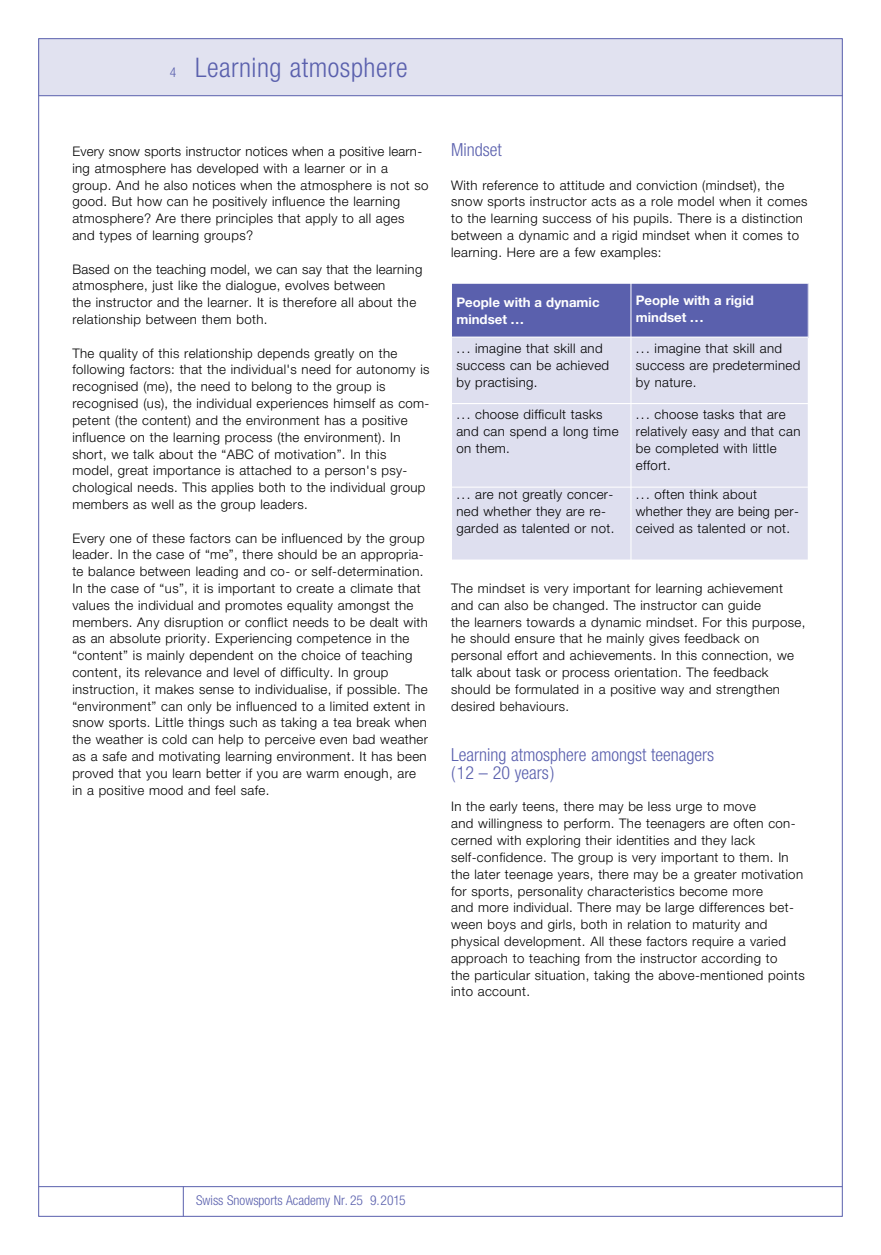
<style>
.page{position:relative;width:881px;height:1255px;background:#fff}
.page>*{position:absolute;margin:0;border:0;box-sizing:border-box;transform-origin:0 0}
.t1{font:300 condensed 27px "Helvetica Neue LT Std";letter-spacing:.02em;color:#5a60ad}
.t2{font:300 condensed 18px/18px "Helvetica Neue LT Std";color:#5a60ad}
.t3{font:300 condensed 13.5px "Helvetica Neue LT Std";color:#5a60ad}
.t4{font:300 13.2px/16.8px "Helvetica Neue LT Std";letter-spacing:.03em;color:#000}
.t5{font:700 13.2px/16.8px "Helvetica Neue LT Std";color:#fff}
.s1{font-size:13.5px}
</style>
<div class="page">
<div style="left:38px;top:39px;width:804px;height:56px;background:#e1e2f0"></div>
<hr style="left:39px;top:1186px;width:803px;height:1px;background:#5a60ad">
<hr style="left:183px;top:1186px;width:1px;height:30px;background:#5a60ad">
<hr style="left:39px;top:95px;width:803px;height:1px;background:#5a60ad">
<div style="left:451px;top:283px;width:179px;height:54px;background:#5a60ad"></div>
<div style="left:630px;top:283px;width:178px;height:54px;background:#5a60ad"></div>
<div style="left:451px;top:337px;width:179px;height:66px;background:#dedfef"></div>
<div style="left:631px;top:337px;width:176px;height:66px;background:#dedfef"></div>
<div style="left:451px;top:404px;width:179px;height:83px;background:#dedfef"></div>
<div style="left:631px;top:404px;width:176px;height:83px;background:#dedfef"></div>
<div style="left:451px;top:487px;width:179px;height:72px;background:#dedfef"></div>
<div style="left:631px;top:487px;width:176px;height:72px;background:#dedfef"></div>
<hr style="left:451px;top:283px;width:1px;height:277px;background:#fff">
<hr style="left:630px;top:283px;width:1px;height:277px;background:#fff">
<hr style="left:807px;top:283px;width:1px;height:277px;background:#fff">
<hr style="left:451px;top:283px;width:357px;height:1px;background:#fff">
<hr style="left:451px;top:337px;width:357px;height:1px;background:#fff">
<hr style="left:451px;top:487px;width:357px;height:1px;background:#fff">
<h1 class="t1" style="left:170px;top:58px;width:239px"><span class="s1">4</span> Learning atmosphere</h1>
<p class="t4" style="left:72px;top:144px;width:357px">Every snow sports instructor notices when a positive learn&shy;ing atmosphere has developed with a learner or in a group. And he also notices when the atmosphere is not so good. But how can he positively influence the learning atmosphere? Are there principles that apply to all ages and types of learning groups?</p>
<p class="t4" style="left:72px;top:262px;width:351px">Based on the teaching model, we can say that the learning atmosphere, just like the dialogue, evolves between<br>the instructor and the learner. It is therefore all about the relationship between them both.</p>
<p class="t4" style="left:72px;top:346px;width:358px">The quality of this relationship depends greatly on the following factors: that the individual's need for autonomy is recognised (me), the need to belong to the group is recognised (us), the individual experiences himself as com&shy;petent (the content) and the environment has a positive influence on the learning process (the environment). In short, we talk about the “ABC of motivation”. In this model, great importance is attached to a person's psy&shy;chological needs. This applies both to the individual group members as well as the group leaders.</p>
<p class="t4" style="left:72px;top:530px;width:357px">Every one of these factors can be influenced by the group leader. In the case of “me”, there should be an appropria&shy;te balance between leading and co- or self-determination.<br>In the case of “us”, it is important to create a climate that values the individual and promotes equality amongst the members. Any disruption or conflict needs to be dealt with as an absolute priority. Experiencing competence in the “content” is mainly dependent on the choice of teaching content, its relevance and level of difficulty. In group instruction, it makes sense to individualise, if possible. The “environment” can only be influenced to a limited extent in snow sports. Little things such as taking a tea break when the weather is cold can help to perceive even bad weather as a safe and motivating learning environment. It has been proved that you learn better if you are warm enough, are in a positive mood and feel safe.</p>
<h2 class="t2" style="left:451px;top:142px;width:52px">Mindset</h2>
<p class="t4" style="left:451px;top:178px;width:357px">With reference to attitude and conviction (mindset), the snow sports instructor acts as a role model when it comes to the learning success of his pupils. There is a distinction between a dynamic and a rigid mindset when it comes to learning. Here are a few examples:</p>
<p class="t5" style="left:456px;top:295px;width:145px">People with a dynamic mindset ...</p>
<p class="t5" style="left:635px;top:293px;width:119px">People with a rigid mindset ...</p>
<p class="t4" style="left:456px;top:341px;width:154px">... imagine that skill and success can be achieved by practising.</p>
<p class="t4" style="left:635px;top:341px;width:166px">... imagine that skill and success are predetermined by nature.</p>
<p class="t4" style="left:456px;top:407px;width:163px">... choose difficult tasks and can spend a long time on them.</p>
<p class="t4" style="left:635px;top:407px;width:166px">... choose tasks that are relatively easy and that can be completed with little effort.</p>
<p class="t4" style="left:456px;top:487px;width:159px">... are not greatly concer&shy;ned whether they are re&shy;garded as talented or not.</p>
<p class="t4" style="left:635px;top:487px;width:164px">... often think about whether they are being per&shy;ceived as talented or not.</p>
<p class="t4" style="left:451px;top:581px;width:356px">The mindset is very important for learning achievement and can also be changed. The instructor can guide<br>the learners towards a dynamic mindset. For this purpose, he should ensure that he mainly gives feedback on personal effort and achievements. In this connection, we talk about task or process orientation. The feedback should be formulated in a positive way and strengthen desired behaviours.</p>
<h2 class="t2" style="left:451px;top:747px;width:264px">Learning atmosphere amongst teenagers (12 – 20 years)</h2>
<p class="t4" style="left:451px;top:799px;width:355px">In the early teens, there may be less urge to move<br>and willingness to perform. The teenagers are often con&shy;cerned with exploring their identities and they lack self-confidence. The group is very important to them. In the later teenage years, there may be a greater motivation for sports, personality characteristics become more<br>and more individual. There may be large differences bet&shy;ween boys and girls, both in relation to maturity and physical development. All these factors require a varied approach to teaching from the instructor according to<br>the particular situation, taking the above-mentioned points into account.</p>
<p class="t3" style="left:196px;top:1195px;width:211px">Swiss Snowsports Academy Nr. 25 9.2015</p>
</div>
